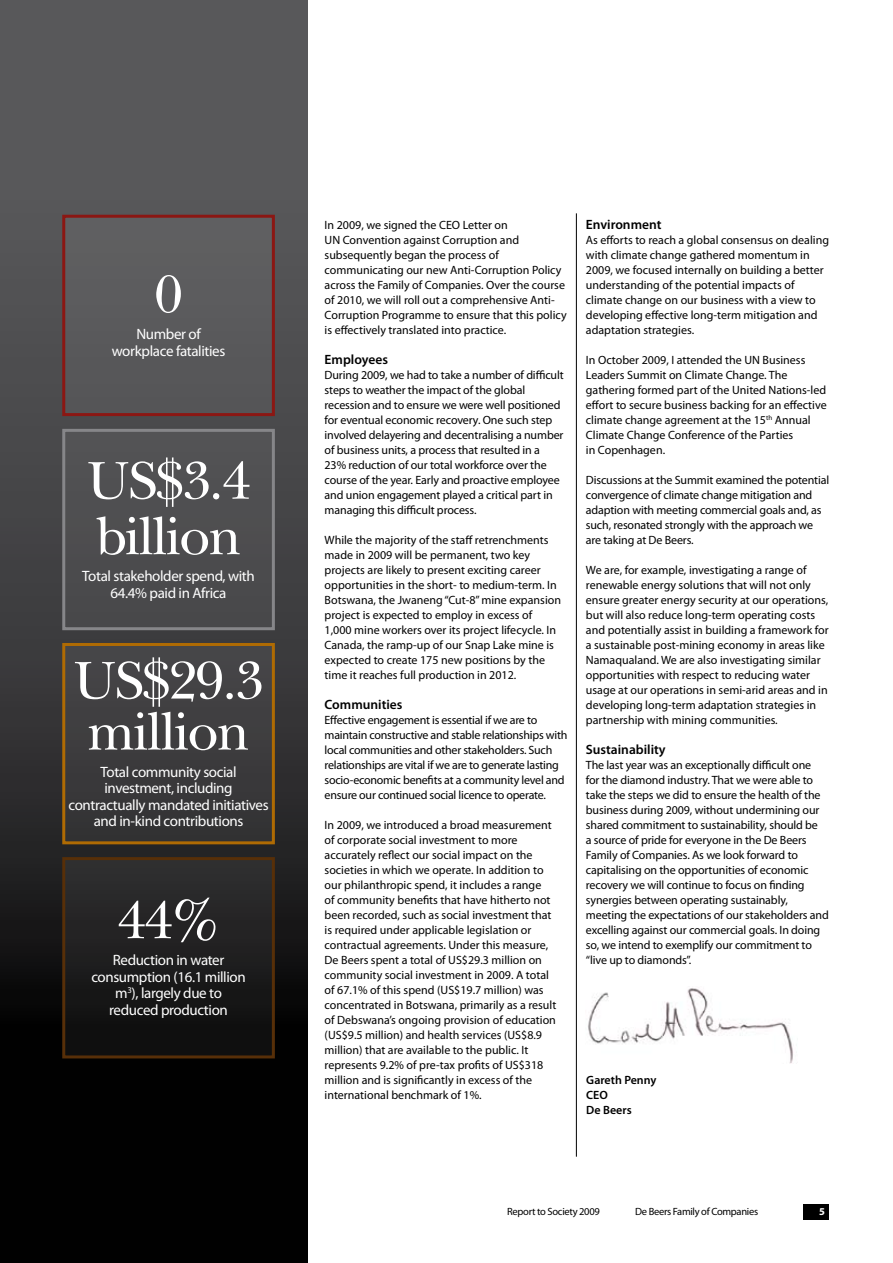
<style>
.page{position:relative;width:893px;height:1263px;background:#fff}
.page>*{position:absolute;margin:0;border:0;box-sizing:border-box;transform-origin:0 0}
.t1{font:55.5px/51px "New Baskerville";letter-spacing:-.035em;color:#fff}
.t2{font:15px/16.5px "Myriad Pro";letter-spacing:-.025em;color:#fff;text-align:center}
.t3{font:600 13.5px "Myriad Pro";color:#000}
.t4{font:12px/15px "Myriad Pro";color:#000}
.t5{font:12px/15px "Myriad Pro";letter-spacing:-.02em;color:#000}
.t6{font:600 12px/15px "Myriad Pro";color:#000}
.t7{font:10.5px "Myriad Pro";letter-spacing:-.03em;color:#000}
.t8{font:700 10.5px "Myriad Pro";color:#fff}
</style>
<div class="page">
<div style="left:804px;top:1204px;width:25px;height:15px;background:#000"></div>
<svg style="left:0;top:0;width:308px;height:1263px;background:#313032"></svg>
<div style="left:64px;top:216px;width:209px;height:198px;background:#5b5b5d"></div>
<div style="left:62px;top:215px;width:213px;height:201px;border:3px solid #8b1713"></div>
<div style="left:64px;top:644px;width:210px;height:199px;background:#3e3d3f"></div>
<div style="left:62px;top:643px;width:213px;height:201px;border:3px solid #af6b03"></div>
<div style="left:64px;top:430px;width:209px;height:199px;background:#4f4e50"></div>
<div style="left:62px;top:429px;width:213px;height:201px;border:3px solid #868689"></div>
<div style="left:64px;top:859px;width:209px;height:199px;background:linear-gradient(to bottom,#303031,#0b0b0b)"></div>
<div style="left:62px;top:857px;width:213px;height:201px;border:3px solid #572f08"></div>
<hr style="left:576px;top:213px;width:1px;height:944px;background:#000">
<img style="left:588px;top:988px;width:205px;height:75px">
<h1 class="t1" style="left:154px;top:269px;width:30px">0</h1>
<p class="t2" style="left:112px;top:326px;width:115px">Number of workplace fatalities</p>
<h1 class="t1" style="left:87px;top:453px;width:165px;line-height:55.5px">US$3.4 billion</h1>
<p class="t2" style="left:82px;top:568px;width:174px">Total stakeholder spend, with<br>64.4% paid in Africa</p>
<h1 class="t1" style="left:73px;top:655px;width:192px">US$29.3 million</h1>
<p class="t2" style="left:68px;top:763px;width:202px">Total community social investment, including contractually mandated initiatives and in-kind contributions</p>
<h1 class="t1" style="left:117px;top:895px;width:105px">44%</h1>
<p class="t2" style="left:91px;top:952px;width:156px">Reduction in water consumption (16.1 million m<sup>3</sup>), largely due to reduced production</p>
<p class="t4" style="left:325px;top:217px;width:244px">In 2009, we signed the CEO Letter on<br>UN Convention against Corruption and subsequently began the process of communicating our new Anti-Corruption Policy across the Family of Companies. Over the course of 2010, we will roll out a comprehensive Anti-Corruption Programme to ensure that this policy is effectively translated into practice.</p>
<p class="t3" style="left:325px;top:351px;width:65px">Employees</p>
<p class="t4" style="left:325px;top:367px;width:241px">During 2009, we had to take a number of difficult steps to weather the impact of the global recession and to ensure we were well positioned for eventual economic recovery. One such step involved delayering and decentralising a number of business units, a process that resulted in a 23% reduction of our total workforce over the course of the year. Early and proactive employee and union engagement played a critical part in managing this difficult process.</p>
<p class="t4" style="left:325px;top:532px;width:238px">While the majority of the staff retrenchments made in 2009 will be permanent, two key projects are likely to present exciting career opportunities in the short- to medium-term. In Botswana, the Jwaneng “Cut-8” mine expansion project is expected to employ in excess of 1,000 mine workers over its project lifecycle. In Canada, the ramp-up of our Snap Lake mine is expected to create 175 new positions by the time it reaches full production in 2012.</p>
<p class="t3" style="left:325px;top:696px;width:79px">Communities</p>
<p class="t5" style="left:325px;top:712px;width:244px">Effective engagement is essential if we are to maintain constructive and stable relationships with local communities and other stakeholders. Such relationships are vital if we are to generate lasting socio-economic benefits at a community level and ensure our continued social licence to operate.</p>
<p class="t4" style="left:325px;top:817px;width:233px">In 2009, we introduced a broad measurement of corporate social investment to more accurately reflect our social impact on the societies in which we operate. In addition to our philanthropic spend, it includes a range<br>of community benefits that have hitherto not been recorded, such as social investment that is required under applicable legislation or contractual agreements. Under this measure, De Beers spent a total of US$29.3 million on community social investment in 2009. A total of 67.1% of this spend (US$19.7 million) was concentrated in Botswana, primarily as a result of Debswana’s ongoing provision of education (US$9.5 million) and health services (US$8.9 million) that are available to the public. It represents 9.2% of pre-tax profits of US$318 million and is significantly in excess of the international benchmark of 1%.</p>
<p class="t3" style="left:586px;top:216px;width:77px">Environment</p>
<p class="t4" style="left:586px;top:232px;width:245px">As efforts to reach a global consensus on dealing with climate change gathered momentum in 2009, we focused internally on building a better understanding of the potential impacts of climate change on our business with a view to developing effective long-term mitigation and adaptation strategies.</p>
<p class="t4" style="left:586px;top:352px;width:242px">In October 2009, I attended the UN Business Leaders Summit on Climate Change. The gathering formed part of the United Nations-led effort to secure business backing for an effective climate change agreement at the 15<sup>th</sup> Annual Climate Change Conference of the Parties<br>in Copenhagen.</p>
<p class="t4" style="left:586px;top:472px;width:245px">Discussions at the Summit examined the potential convergence of climate change mitigation and adaption with meeting commercial goals and, as such, resonated strongly with the approach we are taking at De Beers.</p>
<p class="t4" style="left:586px;top:562px;width:244px">We are, for example, investigating a range of renewable energy solutions that will not only ensure greater energy security at our operations, but will also reduce long-term operating costs and potentially assist in building a framework for a sustainable post-mining economy in areas like Namaqualand. We are also investigating similar opportunities with respect to reducing water usage at our operations in semi-arid areas and in developing long-term adaptation strategies in partnership with mining communities.</p>
<p class="t3" style="left:586px;top:741px;width:81px">Sustainability</p>
<p class="t4" style="left:586px;top:757px;width:244px">The last year was an exceptionally difficult one<br>for the diamond industry. That we were able to take the steps we did to ensure the health of the business during 2009, without undermining our shared commitment to sustainability, should be<br>a source of pride for everyone in the De Beers Family of Companies. As we look forward to capitalising on the opportunities of economic recovery we will continue to focus on finding synergies between operating sustainably, meeting the expectations of our stakeholders and excelling against our commercial goals. In doing so, we intend to exemplify our commitment to “live up to diamonds”.</p>
<p class="t6" style="left:586px;top:1072px;width:72px">Gareth Penny<br>CEO<br>De Beers</p>
<p class="t7" style="left:507px;top:1205px;width:94px">Report to Society 2009</p>
<p class="t7" style="left:635px;top:1205px;width:124px">De Beers Family of Companies</p>
<p class="t8" style="left:819px;top:1205px;width:7px">5</p>
</div>
